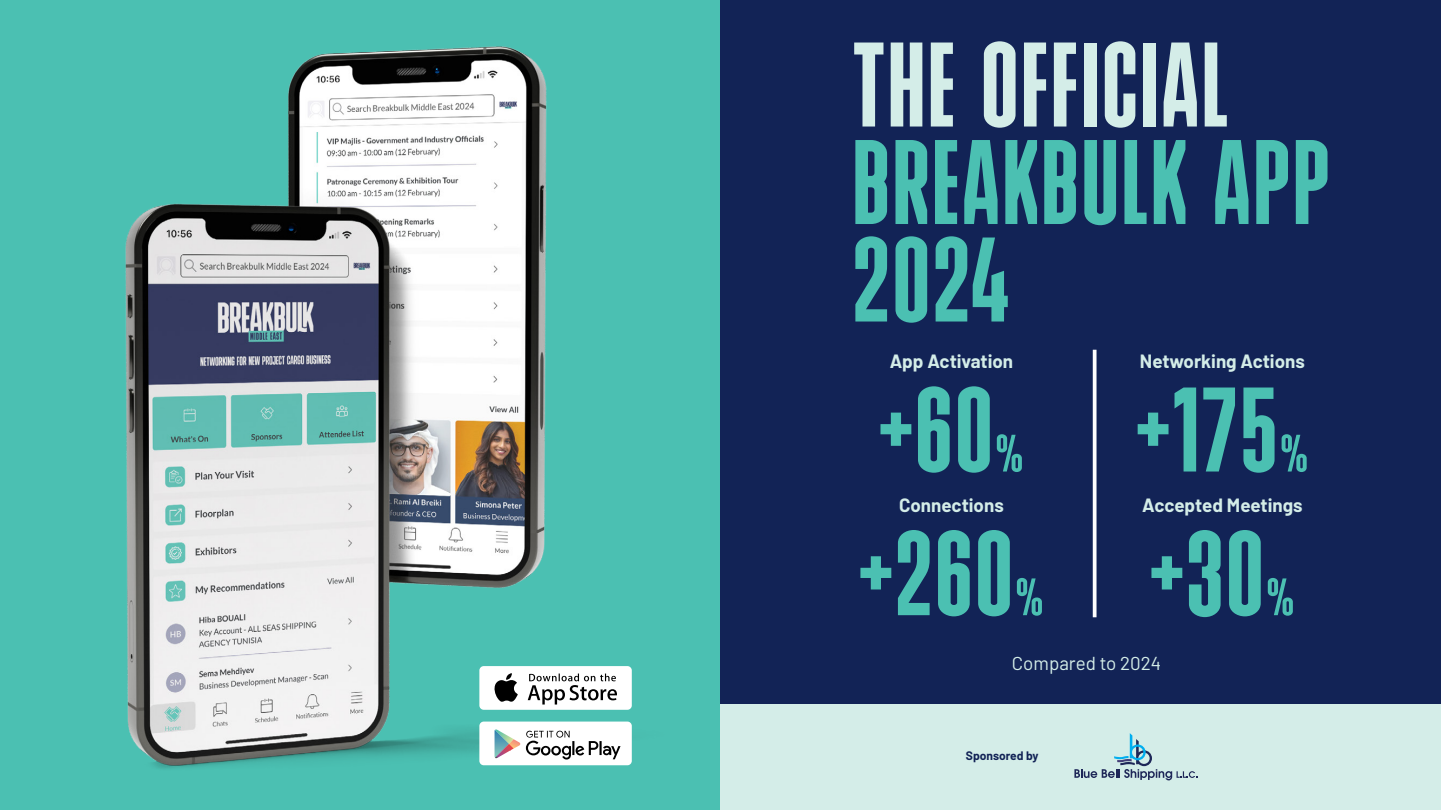
<style>
.page{position:relative;width:1441px;height:810px;background:#fff}
.page>*{position:absolute;margin:0;border:0;box-sizing:border-box;transform-origin:0 0}
.t1{font:120px/97.5px "Bulevar";letter-spacing:.03em;color:#4bc0b2}
.t2{font:52.5px "Bulevar";color:#4bc0b2}
.t3{font:700 18.75px "Barlow";color:#d4ede8}
.t4{font:18.75px "Barlow";color:#d4ede8}
.t5{font:700 12px "Barlow";color:#122356}
.s1{color:#d4ede8}
</style>
<div class="page">
<div style="left:0;top:0;width:750px;height:810px;background:#4bc0b2"></div>
<div style="left:720px;top:0;width:720px;height:710px;background:#122356"></div>
<div style="left:720px;top:705px;width:720px;height:105px;background:#d4ede8"></div>
<img style="left:125px;top:46px;width:507px;height:723px">
<div style="left:479px;top:666px;width:152px;height:44px;background:#fff;border-radius:4px"></div>
<svg style="left:494px;top:673px;width:23px;height:29px"></svg>
<svg style="left:527px;top:674px;width:90px;height:31px"></svg>
<div style="left:479px;top:722px;width:152px;height:43px;background:#fff;border-radius:4px"></div>
<svg style="left:526px;top:731px;width:94px;height:29px"></svg>
<svg style="left:494px;top:729px;width:26px;height:29px"></svg>
<svg style="left:1074px;top:733px;width:121px;height:47px"></svg>
<svg style="left:1092px;top:350px;width:4px;height:267px"></svg>
<p class="t1" style="left:852px;top:37px;width:478px"><span class="s1">THE OFFICIAL<br></span>BREAKBULK APP<br>2024</p>
<p class="t3" style="left:889px;top:348px;width:125px">App Activation</p>
<p class="t3" style="left:1139px;top:348px;width:166px">Networking Actions</p>
<p class="t1" style="left:879px;top:382px;width:114px">+60</p>
<p class="t2" style="left:995px;top:424px;width:29px">%</p>
<p class="t1" style="left:1136px;top:382px;width:141px">+175</p>
<p class="t2" style="left:1280px;top:424px;width:29px">%</p>
<p class="t3" style="left:899px;top:492px;width:106px">Connections</p>
<p class="t3" style="left:1142px;top:492px;width:162px">Accepted Meetings</p>
<p class="t1" style="left:859px;top:525px;width:154px">+260</p>
<p class="t2" style="left:1015px;top:568px;width:29px">%</p>
<p class="t1" style="left:1150px;top:525px;width:114px">+30</p>
<p class="t2" style="left:1266px;top:568px;width:29px">%</p>
<p class="t4" style="left:1011px;top:649px;width:151px">Compared to 2024</p>
<p class="t5" style="left:965px;top:747px;width:74px">Sponsored by</p>
</div>
